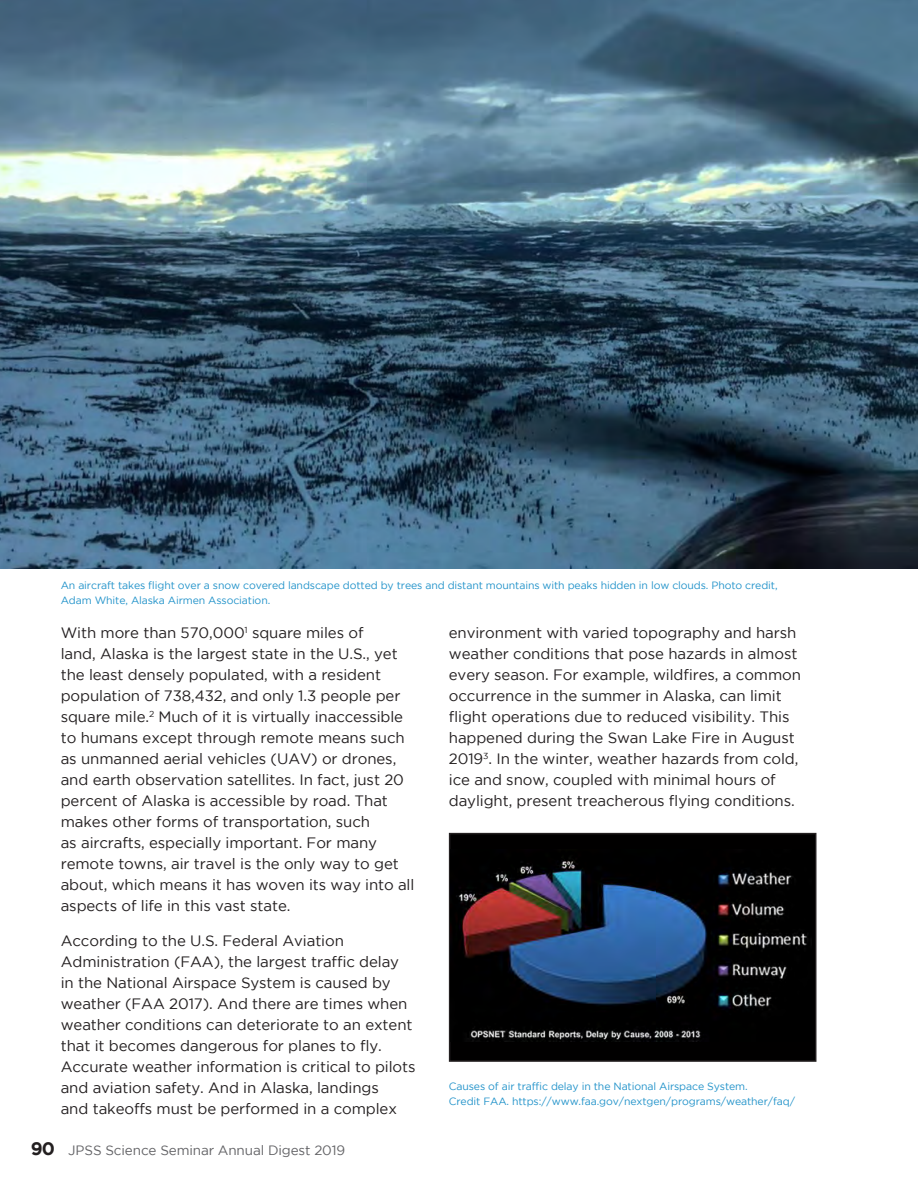
<style>
.page{position:relative;width:918px;height:1188px;background:#fff}
.page>*{position:absolute;margin:0;border:0;box-sizing:border-box;transform-origin:0 0}
.Body{font:15px/21px "Gotham";letter-spacing:-.005em;color:#231f20}
.t1{font:13.5px "Gotham";letter-spacing:-.01em;color:#636366}
.t2{font:10.5px/14.2px "Gotham";letter-spacing:-.01em;color:#2293ca}
.s1{font-weight:700;font-size:18px;color:#231f20}
</style>
<div class="page">
<div style="left:450px;top:834px;width:366px;height:227px;background:#010000"></div>
<div style="left:449px;top:833px;width:367px;height:229px;border:2px solid #231f20"></div>
<img style="left:0;top:0;width:918px;height:568px">
<img style="left:450px;top:850px;width:357px;height:192px">
<h6 class="t2" style="left:61px;top:578px;width:718px">An aircraft takes flight over a snow covered landscape dotted by trees and distant mountains with peaks hidden in low clouds. Photo credit,<br>Adam White, Alaska Airmen Association.</h6>
<p class="Body" style="left:61px;top:622px;width:355px">With more than 570,000<sup>1</sup> square miles of<br>land, Alaska is the largest state in the U.S., yet the least densely populated, with a resident population of 738,432, and only 1.3 people per square mile.<sup>2</sup> Much of it is virtually inaccessible to humans except through remote means such as unmanned aerial vehicles (UAV) or drones, and earth observation satellites. In fact, just 20 percent of Alaska is accessible by road. That makes other forms of transportation, such<br>as aircrafts, especially important. For many remote towns, air travel is the only way to get about, which means it has woven its way into all aspects of life in this vast state.</p>
<p class="Body" style="left:61px;top:930px;width:356px">According to the U.S. Federal Aviation Administration (FAA), the largest traffic delay in the National Airspace System is caused by weather (FAA 2017). And there are times when weather conditions can deteriorate to an extent that it becomes dangerous for planes to fly.<br>Accurate weather information is critical to pilots and aviation safety. And in Alaska, landings<br>and takeoffs must be performed in a complex</p>
<p class="Body" style="left:449px;top:622px;width:354px">environment with varied topography and harsh weather conditions that pose hazards in almost every season. For example, wildfires, a common occurrence in the summer in Alaska, can limit flight operations due to reduced visibility. This happened during the Swan Lake Fire in August 2019<sup>3</sup>. In the winter, weather hazards from cold, ice and snow, coupled with minimal hours of daylight, present treacherous flying conditions.</p>
<h6 class="t2" style="left:449px;top:1079px;width:348px">Causes of air traffic delay in the National Airspace System.<br>Credit FAA. https://www.faa.gov/nextgen/programs/weather/faq/</h6>
<p class="t1" style="left:31px;top:1143px;width:316px"><span class="s1">90</span> JPSS Science Seminar Annual Digest 2019</p>
</div>
